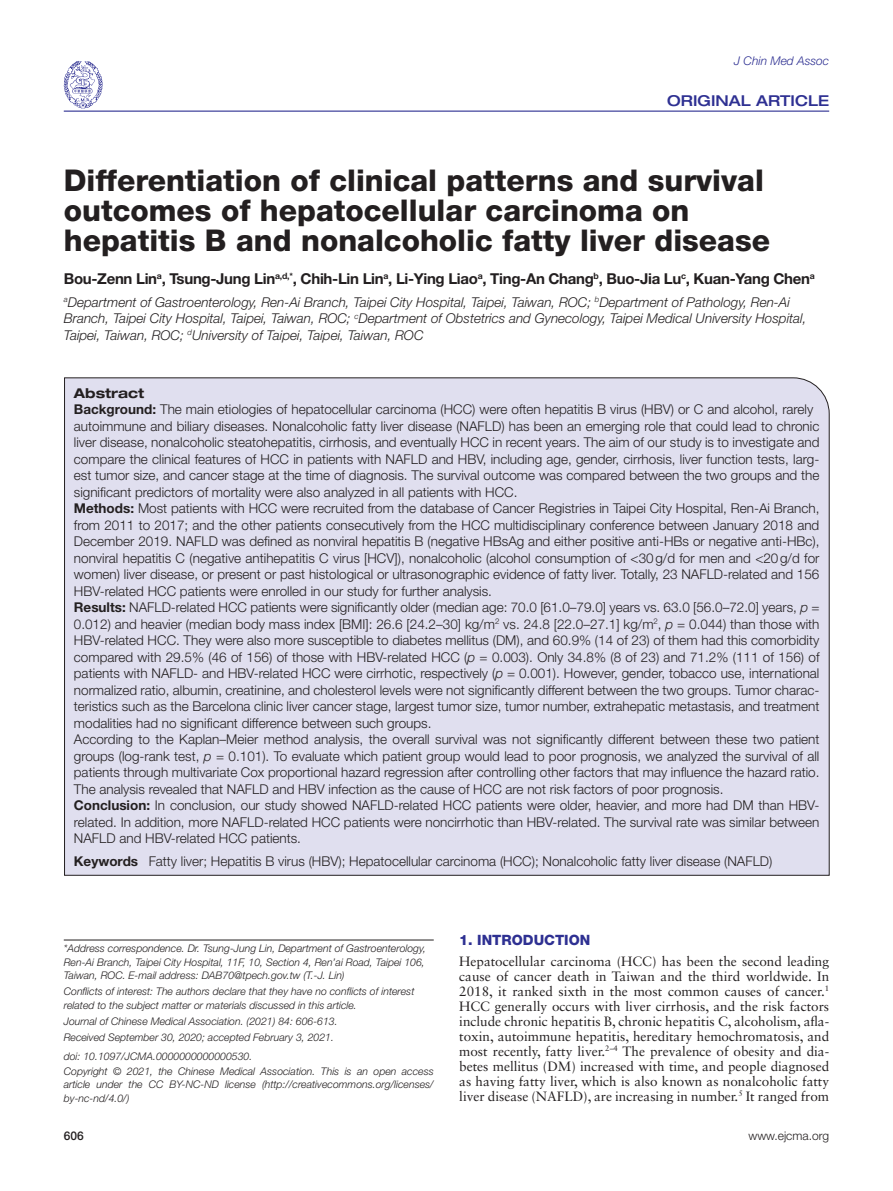
<style>
.page{position:relative;width:893px;height:1191px;background:#fff}
.page>*{position:absolute;margin:0;border:0;box-sizing:border-box;transform-origin:0 0}
.t1{font:800 30px/30px "Helvetica Neue LT Std";color:#231f20}
.t2{font:700 15px "Helvetica Neue LT Std";letter-spacing:-.02em;color:#231f20}
.t3{font:500 expanded 15px "Helvetica Neue LT Std";color:#2e3092}
.t4{font:800 14.25px "Helvetica Neue LT Std";color:#2e3092}
.t5{font:300 13.5px/16.5px "Helvetica Neue LT Std";color:#231f20}
.t6{font:13.5px/15px "Sabon LT Std";color:#231f20;text-align:justify}
.t7{font:italic 300 13.5px/16.5px "Helvetica Neue LT Std";color:#231f20}
.t8{font:italic 300 12px "Helvetica Neue LT Std";color:#2e3092}
.t9{font:300 12px "Helvetica Neue LT Std";color:#231f20}
.t10{font:500 12px "Helvetica Neue LT Std";color:#231f20}
.t11{font:italic 300 10.5px/13.5px "Helvetica Neue LT Std";color:#231f20}
.s1{font-weight:700;font-stretch:expanded}
.s2{font-weight:700}
.s3{font-style:italic}
</style>
<div class="page">
<hr style="left:64px;top:111px;width:765px;height:1px;background:#2e3092">
<svg style="left:64px;top:61px;width:39px;height:47px"></svg>
<hr style="left:64px;top:939px;width:370px;height:1px;background:#231f20">
<div style="left:64px;top:377px;width:766px;height:499px;background:#e0dfef"></div>
<p class="t8" style="left:734px;top:54px;width:96px">J Chin Med Assoc</p>
<p class="t3" style="left:667px;top:91px;width:163px">ORIGINAL ARTICLE</p>
<h1 class="t1" style="left:64px;top:166px;width:708px">Differentiation of clinical patterns and survival outcomes of hepatocellular carcinoma on hepatitis B and nonalcoholic fatty liver disease</h1>
<p class="t2" style="left:64px;top:269px;width:752px">Bou-Zenn Lin<sup>a</sup>, Tsung-Jung Lin<sup>a,d,*</sup>, Chih-Lin Lin<sup>a</sup>, Li-Ying Liao<sup>a</sup>, Ting-An Chang<sup>b</sup>, Buo-Jia Lu<sup>c</sup>, Kuan-Yang Chen<sup>a</sup></p>
<p class="t7" style="left:64px;top:294px;width:744px"><sup>a</sup>Department of Gastroenterology, Ren-Ai Branch, Taipei City Hospital, Taipei, Taiwan, ROC; <sup>b</sup>Department of Pathology, Ren-Ai<br>Branch, Taipei City Hospital, Taipei, Taiwan, ROC; <sup>c</sup>Department of Obstetrics and Gynecology, Taipei Medical University Hospital,<br>Taipei, Taiwan, ROC; <sup>d</sup>University of Taipei, Taipei, Taiwan, ROC</p>
<p class="t5" style="left:74px;top:384px;width:747px"><span class="s1">Abstract<br></span><span class="s2">Background:</span> The main etiologies of hepatocellular carcinoma (HCC) were often hepatitis B virus (HBV) or C and alcohol, rarely autoimmune and biliary diseases. Nonalcoholic fatty liver disease (NAFLD) has been an emerging role that could lead to chronic liver disease, nonalcoholic steatohepatitis, cirrhosis, and eventually HCC in recent years. The aim of our study is to investigate and compare the clinical features of HCC in patients with NAFLD and HBV, including age, gender, cirrhosis, liver function tests, larg&shy;est tumor size, and cancer stage at the time of diagnosis. The survival outcome was compared between the two groups and the significant predictors of mortality were also analyzed in all patients with HCC.<br><span class="s2">Methods:</span> Most patients with HCC were recruited from the database of Cancer Registries in Taipei City Hospital, Ren-Ai Branch, from 2011 to 2017; and the other patients consecutively from the HCC multidisciplinary conference between January 2018 and December 2019. NAFLD was defined as nonviral hepatitis B (negative HBsAg and either positive anti-HBs or negative anti-HBc), nonviral hepatitis C (negative antihepatitis C virus [HCV]), nonalcoholic (alcohol consumption of &lt;30g/d for men and &lt;20g/d for women) liver disease, or present or past histological or ultrasonographic evidence of fatty liver. Totally, 23 NAFLD-related and 156<br>HBV-related HCC patients were enrolled in our study for further analysis.<br><span class="s2">Results:</span> NAFLD-related HCC patients were significantly older (median age: 70.0 [61.0–79.0] years vs. 63.0 [56.0–72.0] years, <span class="s3">p</span> = 0.012) and heavier (median body mass index [BMI]: 26.6 [24.2–30] kg/m<sup>2</sup> vs. 24.8 [22.0–27.1] kg/m<sup>2</sup>, <span class="s3">p</span> = 0.044) than those with HBV-related HCC. They were also more susceptible to diabetes mellitus (DM), and 60.9% (14 of 23) of them had this comorbidity compared with 29.5% (46 of 156) of those with HBV-related HCC (<span class="s3">p</span> = 0.003). Only 34.8% (8 of 23) and 71.2% (111 of 156) of patients with NAFLD- and HBV-related HCC were cirrhotic, respectively (<span class="s3">p</span> = 0.001). However, gender, tobacco use, international normalized ratio, albumin, creatinine, and cholesterol levels were not significantly different between the two groups. Tumor charac&shy;teristics such as the Barcelona clinic liver cancer stage, largest tumor size, tumor number, extrahepatic metastasis, and treatment modalities had no significant difference between such groups.<br>According to the Kaplan–Meier method analysis, the overall survival was not significantly different between these two patient groups (log-rank test, <span class="s3">p</span> = 0.101). To evaluate which patient group would lead to poor prognosis, we analyzed the survival of all patients through multivariate Cox proportional hazard regression after controlling other factors that may influence the hazard ratio.<br>The analysis revealed that NAFLD and HBV infection as the cause of HCC are not risk factors of poor prognosis.<br><span class="s2">Conclusion:</span> In conclusion, our study showed NAFLD-related HCC patients were older, heavier, and more had DM than HBV&shy;related. In addition, more NAFLD-related HCC patients were noncirrhotic than HBV-related. The survival rate was similar between NAFLD and HBV-related HCC patients.</p>
<p class="t5" style="left:74px;top:852px;width:700px"><span class="s2">Keywords</span> Fatty liver; Hepatitis B virus (HBV); Hepatocellular carcinoma (HCC); Nonalcoholic fatty liver disease (NAFLD)</p>
<p class="t11" style="left:64px;top:941px;width:364px;text-align:justify">*Address correspondence. Dr. Tsung-Jung Lin, Department of Gastroenterology, Ren-Ai Branch, Taipei City Hospital, 11F, 10, Section 4, Ren’ai Road, Taipei 106, Taiwan, ROC. E-mail address: DAB70@tpech.gov.tw (T.-J. Lin)</p>
<p class="t11" style="left:64px;top:984px;width:352px">Conflicts of interest: The authors declare that they have no conflicts of interest related to the subject matter or materials discussed in this article.</p>
<p class="t11" style="left:64px;top:1013px;width:275px;line-height:15.9px">Journal of Chinese Medical Association. (2021) 84: 606-613.<br>Received September 30, 2020; accepted February 3, 2021.</p>
<p class="t11" style="left:64px;top:1048px;width:371px;line-height:15px">doi: 10.1097/JCMA.0000000000000530.<br>Copyright © 2021, the Chinese Medical Association. This is an open access</p>
<p class="t11" style="left:64px;top:1077px;width:371px">article under the CC BY-NC-ND license (http://creativecommons.org/licenses/ by-nc-nd/4.0/)</p>
<p class="t4" style="left:459px;top:931px;width:133px">1. INTRODUCTION</p>
<p class="t6" style="left:459px;top:953px;width:371px">Hepatocellular carcinoma (HCC) has been the second leading cause of cancer death in Taiwan and the third worldwide. In 2018, it ranked sixth in the most common causes of cancer.<sup>1<br></sup>HCC generally occurs with liver cirrhosis, and the risk factors include chronic hepatitis B, chronic hepatitis C, alcoholism, afla&shy;toxin, autoimmune hepatitis, hereditary hemochromatosis, and most recently, fatty liver.<sup>2–4</sup> The prevalence of obesity and dia&shy;betes mellitus (DM) increased with time, and people diagnosed as having fatty liver, which is also known as nonalcoholic fatty liver disease (NAFLD), are increasing in number.<sup>5</sup> It ranged from</p>
<p class="t10" style="left:64px;top:1128px;width:22px">606</p>
<p class="t9" style="left:748px;top:1128px;width:82px">www.ejcma.org</p>
</div>
